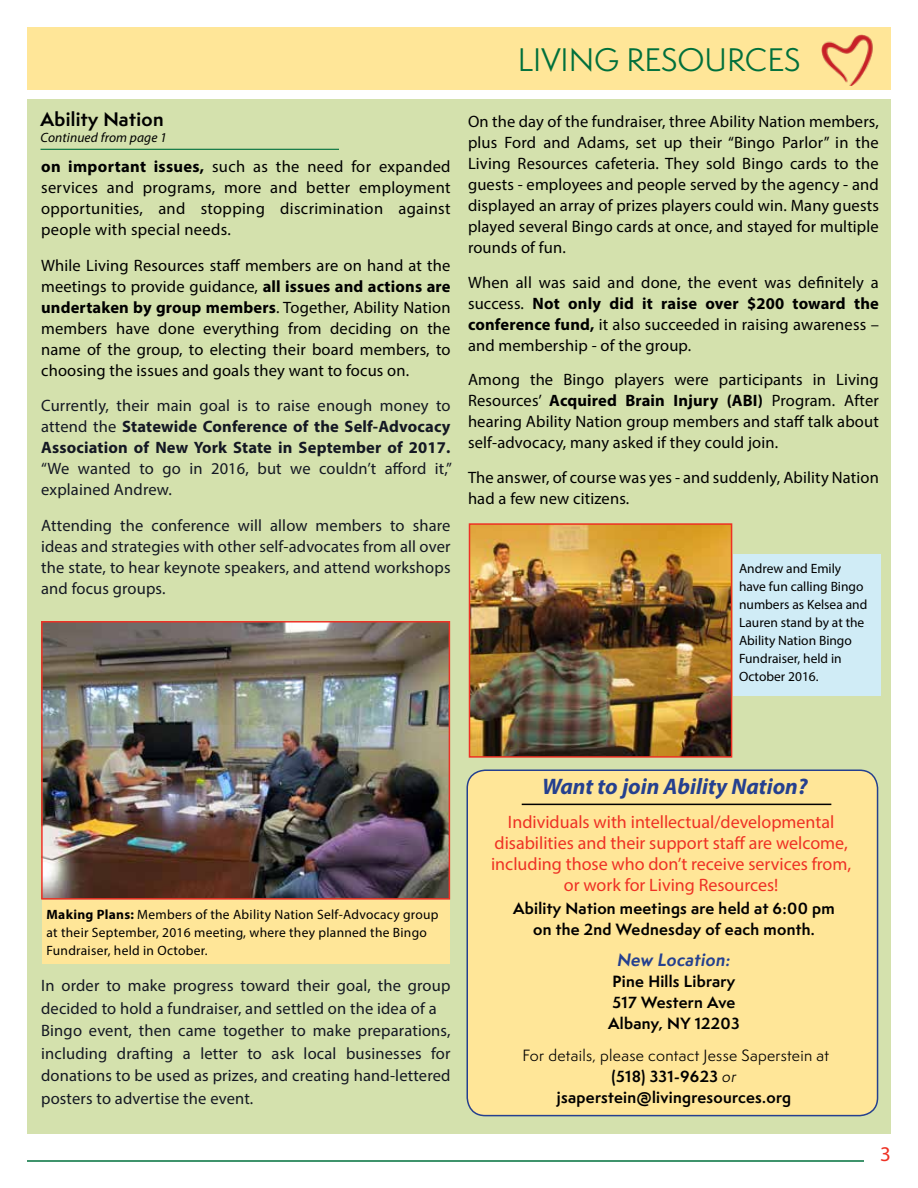
<style>
.page{position:relative;width:918px;height:1188px;background:#fff}
.page>*{position:absolute;margin:0;border:0;box-sizing:border-box;transform-origin:0 0}
.t1{font:30px "Semplicita Pro";color:#00703c}
.t2{font:italic 700 22.5px "Myriad Pro";color:#25408f}
.t3{font:21px "Myriad Pro";color:#ee3124}
.t4{font:18px/21px "Myriad Pro";color:#ee3124;text-align:center}
.t5{font:700 18px "Semplicita Pro";letter-spacing:.02em;color:#000}
.t6{font:16.5px/21px "Myriad Pro";letter-spacing:.01em;color:#000;text-align:justify}
.t7{font:16.5px/22.5px "Myriad Pro";letter-spacing:.01em;color:#141823}
.t8{font:700 16.5px/21px "Myriad Pro";letter-spacing:.01em;color:#141823;text-align:justify}
.t9{font:italic 700 16.5px "Semplicita Pro";letter-spacing:.015em;color:#25408f}
.t10{font:700 15px/21px "Semplicita Pro";letter-spacing:.02em;color:#000;text-align:center}
.t11{font:13.5px/18px "Myriad Pro";letter-spacing:.01em;color:#000}
.t12{font:italic 13.5px "Myriad Pro";letter-spacing:.01em;color:#000}
.s1{font-weight:700}
.s2{font-weight:400}
.s3{font-weight:400;font-style:italic}
</style>
<div class="page">
<hr style="left:27px;top:1160px;width:837px;height:2px;background:#00703c">
<div style="left:27px;top:100px;width:864px;height:1034px;background:#d4e1ad"></div>
<hr style="left:40px;top:149px;width:299px;height:1px;background:#00703c">
<img style="left:44px;top:624px;width:403px;height:273px">
<div style="left:41px;top:621px;width:409px;height:279px;border:2px solid #ee3124"></div>
<div style="left:27px;top:28px;width:864px;height:62px;background:#ffe698"></div>
<div style="left:467px;top:770px;width:411px;height:346px;background:#ffe698;border-radius:18px"></div>
<div style="left:466px;top:770px;width:412px;height:346px;border:2px solid #25408f;border-radius:18px"></div>
<img style="left:822px;top:35px;width:51px;height:50px">
<div style="left:42px;top:900px;width:408px;height:64px;background:#ffe698"></div>
<img style="left:472px;top:526px;width:257px;height:229px">
<div style="left:469px;top:523px;width:263px;height:235px;border:2px solid #ee3124"></div>
<div style="left:734px;top:555px;width:147px;height:141px;background:#d0ecf6"></div>
<hr style="left:522px;top:804px;width:309px;height:1px;background:#000">
<p class="t5" style="left:40px;top:106px;width:125px">Ability Nation</p>
<p class="t12" style="left:40px;top:129px;width:128px">Continued from page 1</p>
<p class="t6" style="left:41px;top:156px;width:411px"><span class="s1">on important issues,</span> such as the need for expanded services and programs, more and better employment opportunities, and stopping discrimination against people with special needs.</p>
<p class="t6" style="left:41px;top:255px;width:411px">While Living Resources staff members are on hand at the meetings to provide guidance, <span class="s1">all issues and actions are undertaken by group members</span>. Together, Ability Nation members have done everything from deciding on the name of the group, to electing their board members, to choosing the issues and goals they want to focus on.</p>
<p class="t8" style="left:41px;top:394px;width:411px"><span class="s2">Currently, their main goal is to raise enough money to attend the</span> Statewide Conference of the Self-Advocacy Association of New York State in September of 2017.</p>
<p class="t7" style="left:41px;top:457px;width:412px;line-height:21px">“We wanted to go in 2016, but we couldn’t afford it,” explained Andrew.</p>
<p class="t7" style="left:41px;top:514px;width:411px;line-height:21px;text-align:justify">Attending the conference will allow members to share ideas and strategies with other self-advocates from all over the state, to hear keynote speakers, and attend workshops and focus groups.</p>
<h1 class="t1" style="left:518px;top:39px;width:284px">LIVING RESOURCES</h1>
<p class="t6" style="left:468px;top:111px;width:412px">On the day of the fundraiser, three Ability Nation members, plus Ford and Adams, set up their “Bingo Parlor” in the Living Resources cafeteria. They sold Bingo cards to the guests - employees and people served by the agency - and displayed an array of prizes players could win. Many guests played several Bingo cards at once, and stayed for multiple rounds of fun.</p>
<p class="t6" style="left:468px;top:271px;width:412px">When all was said and done, the event was definitely a success. <span class="s1">Not only did it raise over $200 toward the conference fund,</span> it also succeeded in raising awareness – and membership - of the group.</p>
<p class="t6" style="left:468px;top:369px;width:412px">Among the Bingo players were participants in Living Resources’ <span class="s1">Acquired Brain Injury (ABI)</span> Program. After hearing Ability Nation group members and staff talk about self-advocacy, many asked if they could join.</p>
<p class="t6" style="left:468px;top:466px;width:412px">The answer, of course was yes - and suddenly, Ability Nation had a few new citizens.</p>
<p class="t11" style="left:739px;top:559px;width:130px">Andrew and Emily have fun calling Bingo numbers as Kelsea and<br>Lauren stand by at the<br>Ability Nation Bingo<br>Fundraiser, held in<br>October 2016.</p>
<h2 class="t2" style="left:542px;top:772px;width:267px">Want to join Ability Nation?</h2>
<p class="t4" style="left:491px;top:811px;width:362px">Individuals with intellectual/developmental disabilities and their support staff are welcome, including those who don’t receive services from, or work for Living Resources!</p>
<p class="t11" style="left:47px;top:906px;width:394px"><span class="s1">Making Plans:</span> Members of the Ability Nation Self-Advocacy group at their September, 2016 meeting, where they planned the Bingo<br>Fundraiser, held in October.</p>
<p class="t10" style="left:513px;top:897px;width:323px">Ability Nation meetings are held at 6:00 pm on the 2nd Wednesday of each month.</p>
<p class="t9" style="left:617px;top:948px;width:115px">New Location:</p>
<p class="t10" style="left:608px;top:971px;width:133px;text-align:left">Pine Hills Library<br>517 Western Ave<br>Albany, NY 12203</p>
<p class="t10" style="left:523px;top:1044px;width:308px"><span class="s2">For details, please contact Jesse Saperstein at </span>(518) 331-9623 <span class="s3">or </span>jsaperstein@livingresources.org</p>
<p class="t7" style="left:41px;top:974px;width:411px">In order to make progress toward their goal, the group decided to hold a fundraiser, and settled on the idea of a Bingo event, then came together to make preparations, including drafting a letter to ask local businesses for donations to be used as prizes, and creating hand-lettered posters to advertise the event.</p>
<p class="t3" style="left:880px;top:1141px;width:12px">3</p>
</div>
